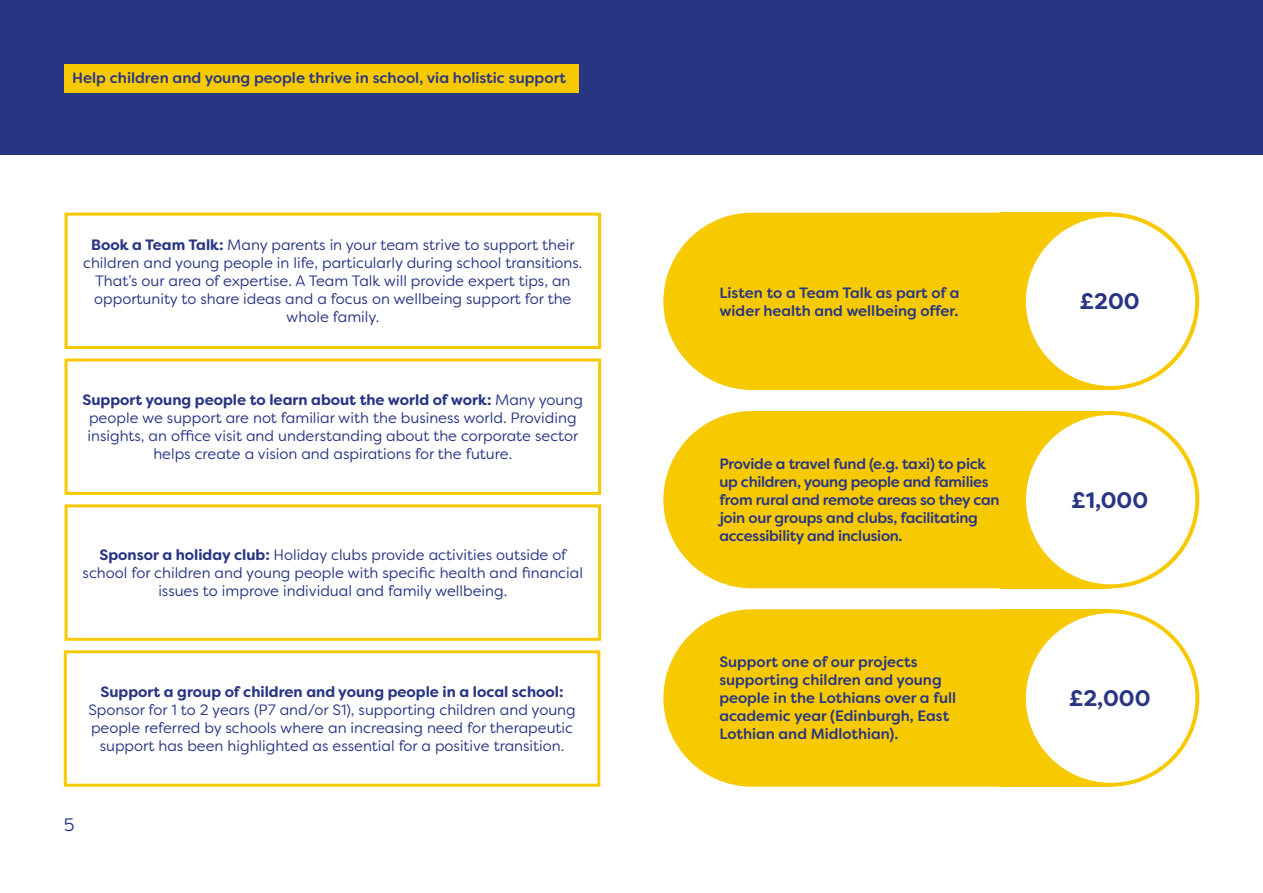
<style>
.page{position:relative;width:1263px;height:893px;background:#fff}
.page>*{position:absolute;margin:0;border:0;box-sizing:border-box;transform-origin:0 0}
.t1{font:700 22.5px "Filson Soft";color:#283583}
.t2{font:18px "Filson Soft";color:#283583}
.t3{font:15px/18px "Filson Soft";color:#283583;text-align:center}
.t4{font:500 15px/18px "Filson Soft";color:#283583}
.t5{font:500 15px/18px "Filson Soft";letter-spacing:-.02em;color:#283583}
.t6{font:700 15px "Filson Soft";color:#283583}
.s1{font-weight:700}
</style>
<div class="page">
<div style="left:0;top:0;width:1263px;height:155px;background:#283583"></div>
<div style="left:64px;top:64px;width:514px;height:29px;background:#f7c900"></div>
<svg style="left:63px;top:650px;width:538px;height:137px"></svg>
<svg style="left:64px;top:504px;width:538px;height:137px"></svg>
<svg style="left:64px;top:358px;width:538px;height:137px"></svg>
<svg style="left:64px;top:212px;width:538px;height:137px"></svg>
<div style="left:1000px;top:213px;width:111px;height:177px;background:#f7c900"></div>
<div style="left:1000px;top:411px;width:111px;height:177px;background:#f7c900"></div>
<div style="left:1000px;top:609px;width:111px;height:178px;background:#f7c900"></div>
<div style="left:663px;top:213px;width:337px;height:177px;background:#f7c900"></div>
<div style="left:1024px;top:215px;width:173px;height:173px;background:#fff;border-radius:50%"></div>
<div style="left:1022px;top:213px;width:177px;height:177px;border:4px solid #f7c900;border-radius:50%"></div>
<div style="left:1024px;top:413px;width:173px;height:173px;background:#fff;border-radius:50%"></div>
<div style="left:1022px;top:411px;width:177px;height:177px;border:4px solid #f7c900;border-radius:50%"></div>
<div style="left:663px;top:411px;width:337px;height:177px;background:#f7c900"></div>
<div style="left:663px;top:609px;width:337px;height:178px;background:#f7c900"></div>
<div style="left:1024px;top:611px;width:173px;height:174px;background:#fff;border-radius:50%"></div>
<div style="left:1022px;top:609px;width:177px;height:178px;border:4px solid #f7c900;border-radius:50%"></div>
<p class="t4" style="left:72px;top:69px;width:495px">Help children and young people thrive in school, via holistic support</p>
<p class="t3" style="left:83px;top:236px;width:501px"><span class="s1">Book a Team Talk:</span> Many parents in your team strive to support their children and young people in life, particularly during school transitions.<br>That’s our area of expertise. A Team Talk will provide expert tips, an opportunity to share ideas and a focus on wellbeing support for the whole family.</p>
<p class="t3" style="left:83px;top:391px;width:502px"><span class="s1">Support young people to learn about the world of work:</span> Many young people we support are not familiar with the business world. Providing insights, an office visit and understanding about the corporate sector helps create a vision and aspirations for the future.</p>
<p class="t3" style="left:83px;top:546px;width:502px"><span class="s1">Sponsor a holiday club:</span> Holiday clubs provide activities outside of school for children and young people with specific health and financial issues to improve individual and family wellbeing.</p>
<p class="t6" style="left:101px;top:682px;width:464px">Support a group of children and young people in a local school:</p>
<p class="t3" style="left:88px;top:701px;width:489px">Sponsor for 1 to 2 years (P7 and/or S1), supporting children and young people referred by schools where an increasing need for therapeutic support has been highlighted as essential for a positive transition.</p>
<p class="t2" style="left:64px;top:813px;width:12px">5</p>
<p class="t4" style="left:719px;top:283px;width:241px">Listen to a Team Talk as part of a wider health and wellbeing offer.</p>
<h1 class="t1" style="left:1080px;top:287px;width:61px">£200</h1>
<p class="t5" style="left:719px;top:455px;width:282px">Provide a travel fund (e.g. taxi) to pick up children, young people and families from rural and remote areas so they can join our groups and clubs, facilitating accessibility and inclusion.</p>
<p class="t4" style="left:719px;top:653px;width:238px">Support one of our projects supporting children and young people in the Lothians over a full academic year (Edinburgh, East<br>Lothian and Midlothian).</p>
<h1 class="t1" style="left:1071px;top:485px;width:78px">£1,000</h1>
<h1 class="t1" style="left:1069px;top:684px;width:83px">£2,000</h1>
</div>
